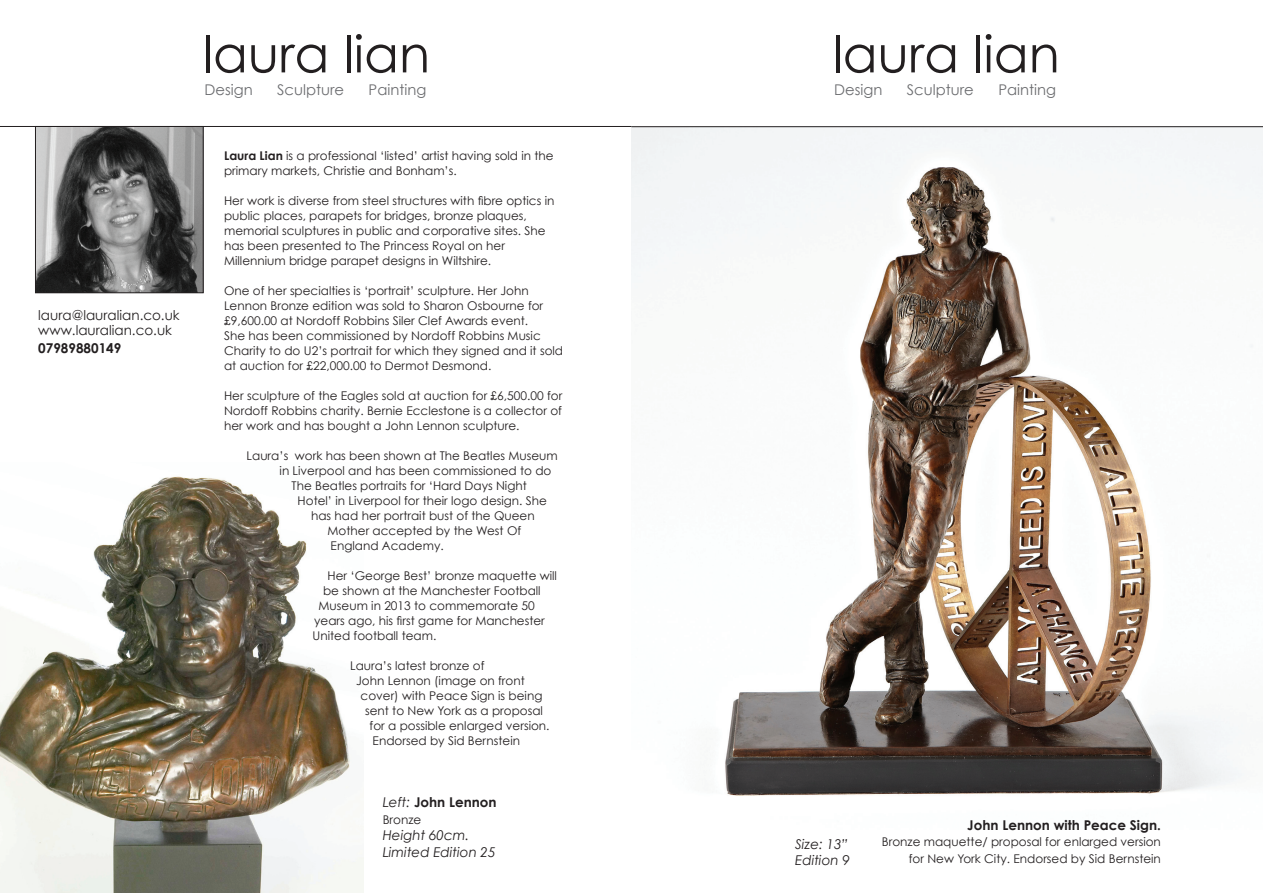
<style>
.page{position:relative;width:1263px;height:893px;background:#fff}
.page>*{position:absolute;margin:0;border:0;box-sizing:border-box;transform-origin:0 0}
.t1{font:51.15px "Century Gothic";color:#231f20}
.t2{font:14.7px "Century Gothic";color:#6c6d70}
.t3{font:700 13.5px "Century Gothic";color:#231f20}
.t4{font:italic 13.5px/16.5px "Century Gothic";color:#231f20}
.t5{font:13.5px/15px "Century Gothic";color:#231f20}
.t6{font:12px/15px "Century Gothic";color:#231f20}
.s1{font-weight:700}
.s2{font-weight:400;font-style:italic}
</style>
<div class="page">
<img style="left:0;top:476px;width:363px;height:417px">
<img style="left:631px;top:127px;width:632px;height:669px">
<img style="left:37px;top:128px;width:164px;height:163px">
<div style="left:35px;top:126px;width:168px;height:167px;border:1px solid #231f20"></div>
<hr style="left:631px;top:126px;width:632px;height:1px;background:#231f20">
<hr style="left:0;top:126px;width:631px;height:1px;background:#231f20">
<p class="t5" style="left:38px;top:307px;width:143px">laura@lauralian.co.uk www.lauralian.co.uk</p>
<p class="t3" style="left:38px;top:339px;width:85px">07989880149</p>
<h1 class="t1" style="left:203px;top:23px;width:229px">laura lian</h1>
<p class="t2" style="left:204px;top:80px;width:50px">Design</p>
<p class="t2" style="left:277px;top:80px;width:68px">Sculpture</p>
<p class="t2" style="left:369px;top:80px;width:59px">Painting</p>
<p class="t6" style="left:224px;top:148px;width:331px"><span class="s1">Laura Lian</span> is a professional ‘listed’ artist having sold in the primary markets, Christie and Bonham’s.</p>
<p class="t6" style="left:224px;top:193px;width:332px">Her work is diverse from steel structures with fibre optics in public places, parapets for bridges, bronze plaques, memorial sculptures in public and corporative sites. She has been presented to The Princess Royal on her Millennium bridge parapet designs in Wiltshire.</p>
<p class="t6" style="left:224px;top:283px;width:341px">One of her specialties is ‘portrait’ sculpture. Her John Lennon Bronze edition was sold to Sharon Osbourne for £9,600.00 at Nordoff Robbins Siler Clef Awards event.<br>She has been commissioned by Nordoff Robbins Music Charity to do U2’s portrait for which they signed and it sold at auction for £22,000.00 to Dermot Desmond.</p>
<p class="t6" style="left:224px;top:388px;width:340px;text-align:justify">Her sculpture of the Eagles sold at auction for £6,500.00 for Nordoff Robbins charity. Bernie Ecclestone is a collector of her work and has bought a John Lennon sculpture.</p>
<p class="t6" style="left:247px;top:448px;width:313px">Laura’s work has been shown at The Beatles Museum</p>
<p class="t6" style="left:280px;top:463px;width:273px">in Liverpool and has been commissioned to do</p>
<p class="t6" style="left:292px;top:478px;width:237px">The Beatles portraits for ‘Hard Days Night</p>
<p class="t6" style="left:298px;top:493px;width:251px">Hotel’ in Liverpool for their logo design. She</p>
<p class="t6" style="left:311px;top:508px;width:225px">has had her portrait bust of the Queen</p>
<p class="t6" style="left:328px;top:523px;width:195px">Mother accepted by the West Of</p>
<p class="t6" style="left:331px;top:538px;width:115px">England Academy.</p>
<p class="t6" style="left:328px;top:568px;width:231px">Her ‘George Best’ bronze maquette will</p>
<p class="t6" style="left:323px;top:583px;width:219px">be shown at the Manchester Football</p>
<p class="t6" style="left:319px;top:598px;width:218px">Museum in 2013 to commemorate 50</p>
<p class="t6" style="left:314px;top:613px;width:232px">years ago, his first game for Manchester</p>
<p class="t6" style="left:313px;top:628px;width:125px">United football team.</p>
<p class="t6" style="left:350px;top:658px;width:136px">Laura’s latest bronze of</p>
<p class="t6" style="left:356px;top:673px;width:170px">John Lennon (image on front</p>
<p class="t6" style="left:361px;top:688px;width:183px">cover) with Peace Sign is being</p>
<p class="t6" style="left:365px;top:703px;width:179px">sent to New York as a proposal</p>
<p class="t6" style="left:370px;top:718px;width:181px">for a possible enlarged version.</p>
<p class="t6" style="left:373px;top:733px;width:149px">Endorsed by Sid Bernstein</p>
<h1 class="t1" style="left:832px;top:23px;width:229px">laura lian</h1>
<p class="t2" style="left:834px;top:80px;width:50px">Design</p>
<p class="t2" style="left:907px;top:80px;width:68px">Sculpture</p>
<p class="t2" style="left:998px;top:80px;width:59px">Painting</p>
<p class="t3" style="left:383px;top:794px;width:115px"><span class="s2">Left:</span> John Lennon</p>
<p class="t6" style="left:383px;top:812px;width:40px">Bronze</p>
<p class="t4" style="left:383px;top:827px;width:114px">Height 60cm.<br>Limited Edition 25</p>
<p class="t4" style="left:795px;top:836px;width:56px">Size: 13”<br>Edition 9</p>
<p class="t3" style="left:967px;top:816px;width:195px">John Lennon with Peace Sign.</p>
<p class="t6" style="left:882px;top:834px;width:280px;line-height:16.5px;text-align:right">Bronze maquette/ proposal for enlarged version for New York City. Endorsed by Sid Bernstein</p>
</div>
